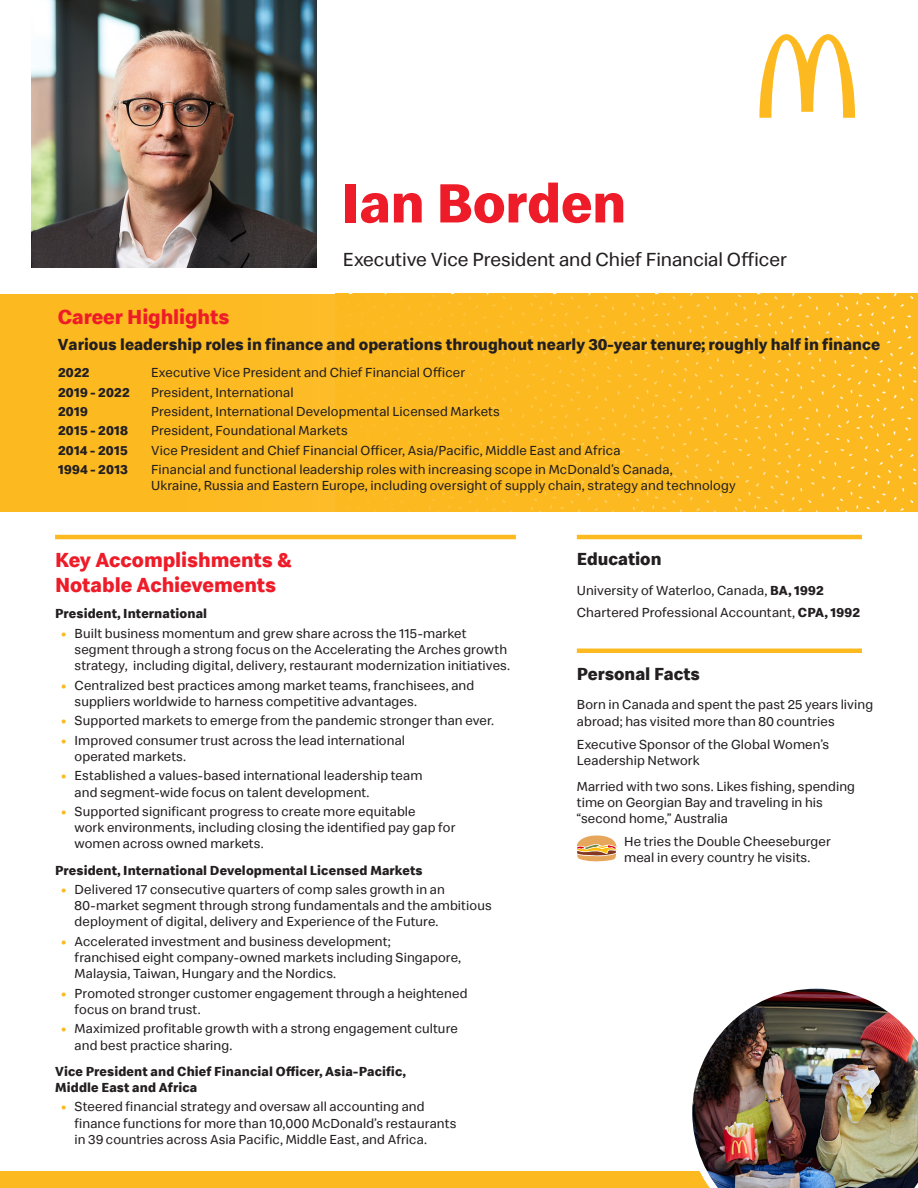
<style>
.page{position:relative;width:918px;height:1188px;background:#fff}
.page>*{position:absolute;margin:0;border:0;box-sizing:border-box;transform-origin:0 0}
.t1{font:700 57px "Speedee";letter-spacing:-.005em;color:#ee1c28}
.t2{font:700 21px/25.2px "Speedee";letter-spacing:-.005em;color:#ee1c28}
.t3{font:19.5px "Speedee";letter-spacing:-.005em;color:#231f20}
.t4{font:700 18px "Speedee";color:#231f20}
.t5{font:700 16.5px "Speedee";color:#231f20}
.t6{font:13.5px/16.2px "Speedee";letter-spacing:.01em;color:#231f20}
.t7{font:700 13.5px/16.2px "Speedee";letter-spacing:.01em;color:#231f20}
.s1{font-weight:700}
.s2{font-weight:700;color:#fdba20}
</style>
<div class="page">
<svg style="left:759px;top:34px;width:96px;height:84px"></svg>
<img style="left:31px;top:0;width:285px;height:267px">
<div style="left:0;top:294px;width:918px;height:218px;background:#fdba20"></div>
<hr style="left:55px;top:535px;width:461px;height:4px;background:#fdba20">
<hr style="left:577px;top:535px;width:285px;height:4px;background:#fdba20">
<hr style="left:577px;top:649px;width:285px;height:4px;background:#fdba20">
<div style="left:0;top:1171px;width:918px;height:17px;background:#fdba20"></div>
<img style="left:692px;top:988px;width:226px;height:200px">
<svg style="left:576px;top:835px;width:41px;height:27px"></svg>
<p class="t1" style="left:341px;top:167px;width:286px">Ian Borden</p>
<p class="t3" style="left:343px;top:247px;width:446px">Executive Vice President and Chief Financial Officer</p>
<p class="t2" style="left:58px;top:305px;width:173px">Career Highlights</p>
<p class="t5" style="left:58px;top:334px;width:824px">Various leadership roles in finance and operations throughout nearly 30-year tenure; roughly half in finance</p>
<p class="t7" style="left:58px;top:365px;width:33px">2022</p>
<p class="t6" style="left:151px;top:365px;width:316px">Executive Vice President and Chief Financial Officer</p>
<p class="t7" style="left:58px;top:384px;width:73px">2019 - 2022</p>
<p class="t6" style="left:151px;top:384px;width:144px">President, International</p>
<p class="t7" style="left:58px;top:404px;width:31px">2019</p>
<p class="t6" style="left:151px;top:403px;width:350px">President, International Developmental Licensed Markets</p>
<p class="t7" style="left:58px;top:423px;width:72px">2015 - 2018</p>
<p class="t6" style="left:151px;top:423px;width:198px">President, Foundational Markets</p>
<p class="t7" style="left:58px;top:443px;width:71px">2014 - 2015</p>
<p class="t6" style="left:151px;top:442px;width:471px">Vice President and Chief Financial Officer, Asia/Pacific, Middle East and Africa</p>
<p class="t7" style="left:58px;top:462px;width:71px">1994 - 2013</p>
<p class="t6" style="left:151px;top:462px;width:586px">Financial and functional leadership roles with increasing scope in McDonald’s Canada,<br>Ukraine, Russia and Eastern Europe, including oversight of supply chain, strategy and technology</p>
<p class="t2" style="left:55px;top:548px;width:239px">Key Accomplishments &amp;<br>Notable Achievements</p>
<p class="t4" style="left:577px;top:547px;width:86px">Education</p>
<p class="t6" style="left:577px;top:582px;width:248px">University of Waterloo, Canada, <span class="s1">BA, 1992</span></p>
<p class="t6" style="left:577px;top:605px;width:285px">Chartered Professional Accountant, <span class="s1">CPA, 1992</span></p>
<p class="t7" style="left:55px;top:606px;width:154px">President, International</p>
<p class="t6" style="left:75px;top:625px;width:437px;text-indent:-14px"><span class="s2">•</span> Built business momentum and grew share across the 115-market segment through a strong focus on the Accelerating the Arches growth strategy, including digital, delivery, restaurant modernization initiatives.</p>
<p class="t6" style="left:75px;top:677px;width:401px;text-indent:-14px"><span class="s2">•</span> Centralized best practices among market teams, franchisees, and suppliers worldwide to harness competitive advantages.</p>
<p class="t6" style="left:61px;top:713px;width:435px"><span class="s2">•</span> Supported markets to emerge from the pandemic stronger than ever.</p>
<p class="t6" style="left:75px;top:732px;width:332px;text-indent:-14px"><span class="s2">•</span> Improved consumer trust across the lead international operated markets.</p>
<p class="t6" style="left:75px;top:768px;width:349px;text-indent:-14px"><span class="s2">•</span> Established a values-based international leadership team and segment-wide focus on talent development.</p>
<p class="t6" style="left:75px;top:804px;width:382px;text-indent:-14px"><span class="s2">•</span> Supported significant progress to create more equitable<br>work environments, including closing the identified pay gap for women across owned markets.</p>
<p class="t7" style="left:55px;top:862px;width:369px">President, International Developmental Licensed Markets</p>
<p class="t6" style="left:75px;top:882px;width:419px;text-indent:-14px"><span class="s2">•</span> Delivered 17 consecutive quarters of comp sales growth in an<br>80-market segment through strong fundamentals and the ambitious deployment of digital, delivery and Experience of the Future.</p>
<p class="t6" style="left:75px;top:933px;width:388px;text-indent:-14px"><span class="s2">•</span> Accelerated investment and business development;<br>franchised eight company-owned markets including Singapore,<br>Malaysia, Taiwan, Hungary and the Nordics.</p>
<p class="t6" style="left:75px;top:985px;width:394px;text-indent:-14px"><span class="s2">•</span> Promoted stronger customer engagement through a heightened focus on brand trust.</p>
<p class="t6" style="left:75px;top:1021px;width:385px;text-indent:-14px"><span class="s2">•</span> Maximized profitable growth with a strong engagement culture and best practice sharing.</p>
<p class="t7" style="left:55px;top:1064px;width:352px">Vice President and Chief Financial Officer, Asia-Pacific,<br>Middle East and Africa</p>
<p class="t6" style="left:75px;top:1099px;width:383px;text-indent:-14px"><span class="s2">•</span> Steered financial strategy and oversaw all accounting and finance functions for more than 10,000 McDonald’s restaurants in 39 countries across Asia Pacific, Middle East, and Africa.</p>
<p class="t4" style="left:577px;top:662px;width:125px">Personal Facts</p>
<p class="t6" style="left:577px;top:697px;width:298px">Born in Canada and spent the past 25 years living abroad; has visited more than 80 countries</p>
<p class="t6" style="left:577px;top:736px;width:254px">Executive Sponsor of the Global Women’s<br>Leadership Network</p>
<p class="t6" style="left:577px;top:778px;width:280px">Married with two sons. Likes fishing, spending time on Georgian Bay and traveling in his “second home,” Australia</p>
<p class="t6" style="left:624px;top:834px;width:208px">He tries the Double Cheeseburger meal in every country he visits.</p>
</div>
